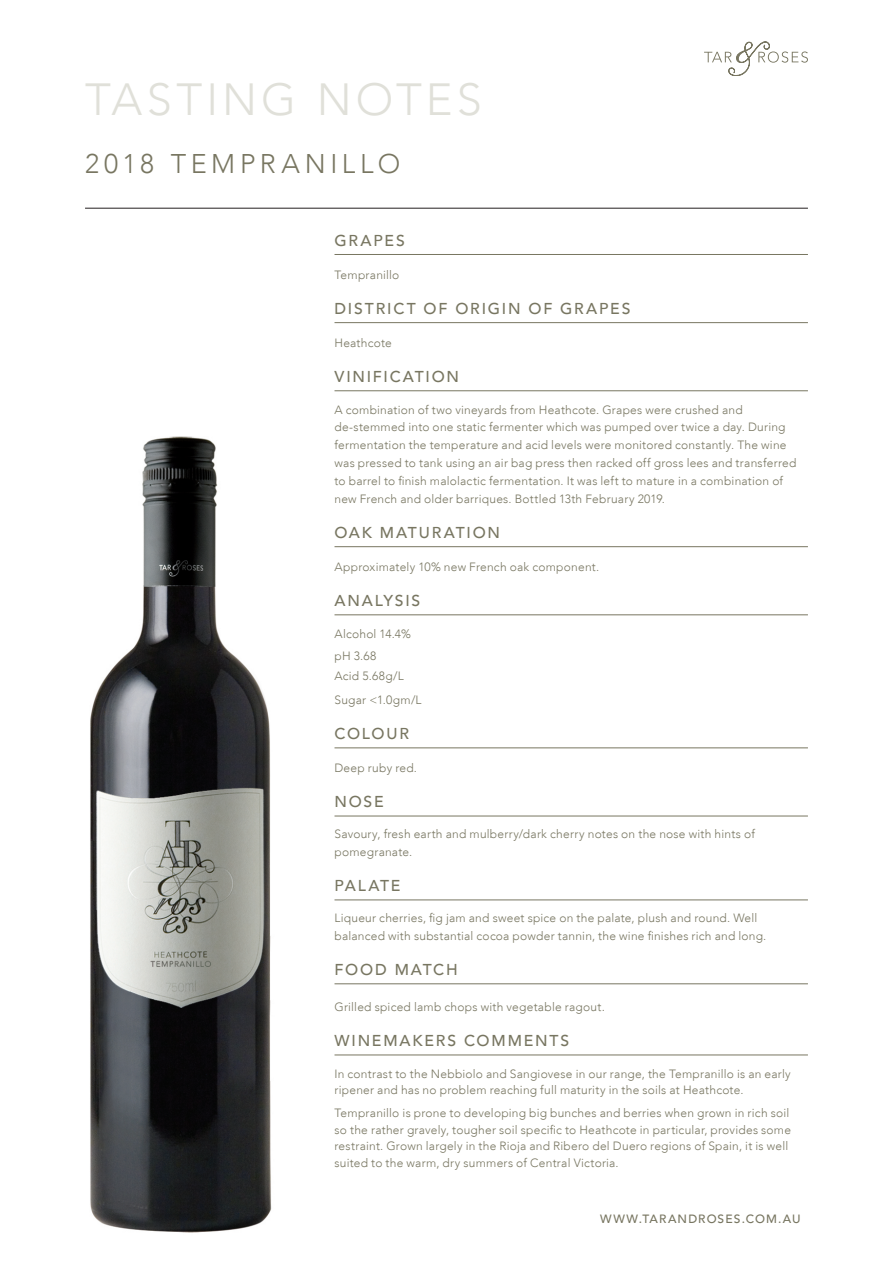
<style>
.page{position:relative;width:893px;height:1263px;background:#fff}
.page>*{position:absolute;margin:0;border:0;box-sizing:border-box;transform-origin:0 0}
.HEADING_-_SAN_SERIF{font:300 45px "Avenir LT";letter-spacing:.09em;color:#e0e0d9}
.HEADING_-_SANS_SERIF{font:300 27px "Avenir LT";letter-spacing:.17em;color:#787661}
._3_COLUMN_SUB_HEADIN{font:500 15.75px "Avenir LT";letter-spacing:.115em;color:#787661}
._3_COLUMN_BODY_COPY{font:300 12px/17.7px "Avenir LT";letter-spacing:.02em;color:#787661}
.BODY_COPY{font:300 12px "Avenir LT";letter-spacing:.02em;color:#787661}
._3_COLUMN_BODY_COPY-2{font:500 12px "Avenir LT";letter-spacing:.095em;color:#787661}
.s1{font-size:12.75px}
</style>
<div class="page">
<hr style="left:334px;top:254px;width:474px;height:1px;background:#787661">
<hr style="left:334px;top:322px;width:474px;height:1px;background:#787661">
<hr style="left:334px;top:390px;width:474px;height:1px;background:#787661">
<hr style="left:334px;top:546px;width:474px;height:1px;background:#787661">
<hr style="left:334px;top:615px;width:474px;height:1px;background:#787661">
<hr style="left:334px;top:748px;width:474px;height:1px;background:#787661">
<hr style="left:334px;top:816px;width:474px;height:1px;background:#787661">
<hr style="left:334px;top:900px;width:474px;height:1px;background:#787661">
<hr style="left:334px;top:983px;width:474px;height:1px;background:#787661">
<hr style="left:334px;top:1055px;width:474px;height:1px;background:#787661">
<hr style="left:85px;top:208px;width:723px;height:1px;background:#231f20">
<svg style="left:704px;top:42px;width:104px;height:34px"></svg>
<img style="left:90px;top:436px;width:182px;height:797px">
<p class="HEADING_-_SAN_SERIF" style="left:85px;top:74px;width:398px">TASTING NOTES</p>
<p class="HEADING_-_SANS_SERIF" style="left:85px;top:147px;width:317px">2018 TEMPRANILLO</p>
<p class="_3_COLUMN_SUB_HEADIN" style="left:334px;top:231px;width:72px">GRAPES</p>
<p class="_3_COLUMN_BODY_COPY" style="left:334px;top:266px;width:66px">Tempranillo</p>
<p class="_3_COLUMN_SUB_HEADIN" style="left:334px;top:299px;width:298px">DISTRICT OF ORIGIN OF GRAPES</p>
<p class="_3_COLUMN_BODY_COPY" style="left:334px;top:334px;width:59px">Heathcote</p>
<p class="_3_COLUMN_SUB_HEADIN" style="left:334px;top:367px;width:126px">VINIFICATION</p>
<p class="_3_COLUMN_BODY_COPY" style="left:334px;top:401px;width:463px">A combination of two vineyards from Heathcote. Grapes were crushed and de-stemmed into one static fermenter which was pumped over twice a day. During fermentation the temperature and acid levels were monitored constantly. The wine was pressed to tank using an air bag press then racked off gross lees and transferred to barrel to finish malolactic fermentation. It was left to mature in a combination of new French and older barriques. Bottled 13th February 2019.</p>
<p class="_3_COLUMN_SUB_HEADIN" style="left:334px;top:523px;width:167px">OAK MATURATION</p>
<p class="_3_COLUMN_BODY_COPY" style="left:334px;top:558px;width:266px">Approximately 10% new French oak component.</p>
<p class="_3_COLUMN_SUB_HEADIN" style="left:334px;top:592px;width:87px">ANALYSIS</p>
<p class="_3_COLUMN_BODY_COPY" style="left:334px;top:625px;width:78px">Alcohol 14.4%</p>
<p class="_3_COLUMN_BODY_COPY" style="left:334px;top:647px;width:43px">pH 3.68</p>
<p class="_3_COLUMN_BODY_COPY" style="left:334px;top:667px;width:71px">Acid 5.68g/L</p>
<p class="_3_COLUMN_BODY_COPY" style="left:334px;top:691px;width:89px">Sugar &lt;1.0gm/L</p>
<p class="_3_COLUMN_SUB_HEADIN" style="left:334px;top:725px;width:76px">COLOUR</p>
<p class="_3_COLUMN_BODY_COPY" style="left:334px;top:759px;width:84px">Deep ruby red.</p>
<p class="_3_COLUMN_SUB_HEADIN" style="left:334px;top:793px;width:51px">NOSE</p>
<p class="_3_COLUMN_BODY_COPY" style="left:334px;top:825px;width:422px">Savoury, fresh earth and mulberry/dark cherry notes on the nose with hints of pomegranate.</p>
<p class="_3_COLUMN_SUB_HEADIN" style="left:334px;top:877px;width:68px">PALATE</p>
<p class="_3_COLUMN_BODY_COPY" style="left:334px;top:909px;width:433px">Liqueur cherries, fig jam and sweet spice on the palate, plush and round. Well balanced with substantial cocoa powder tannin, the wine finishes rich and long.</p>
<p class="_3_COLUMN_SUB_HEADIN" style="left:334px;top:960px;width:125px">FOOD MATCH</p>
<p class="BODY_COPY" style="left:334px;top:1000px;width:272px">Grilled spiced lamb chops with vegetable ragout<span class="s1">.</span></p>
<p class="_3_COLUMN_SUB_HEADIN" style="left:334px;top:1032px;width:236px">WINEMAKERS COMMENTS</p>
<p class="_3_COLUMN_BODY_COPY" style="left:334px;top:1065px;width:458px;line-height:16.5px">In contrast to the Nebbiolo and Sangiovese in our range, the Tempranillo is an early ripener and has no problem reaching full maturity in the soils at Heathcote.</p>
<p class="_3_COLUMN_BODY_COPY" style="left:334px;top:1105px;width:458px;line-height:16.5px">Tempranillo is prone to developing big bunches and berries when grown in rich soil so the rather gravely, tougher soil specific to Heathcote in particular, provides some restraint. Grown largely in the Rioja and Ribero del Duero regions of Spain, it is well suited to the warm, dry summers of Central Victoria.</p>
<p class="_3_COLUMN_BODY_COPY-2" style="left:600px;top:1212px;width:202px">WWW.TARANDROSES.COM.AU</p>
</div>
